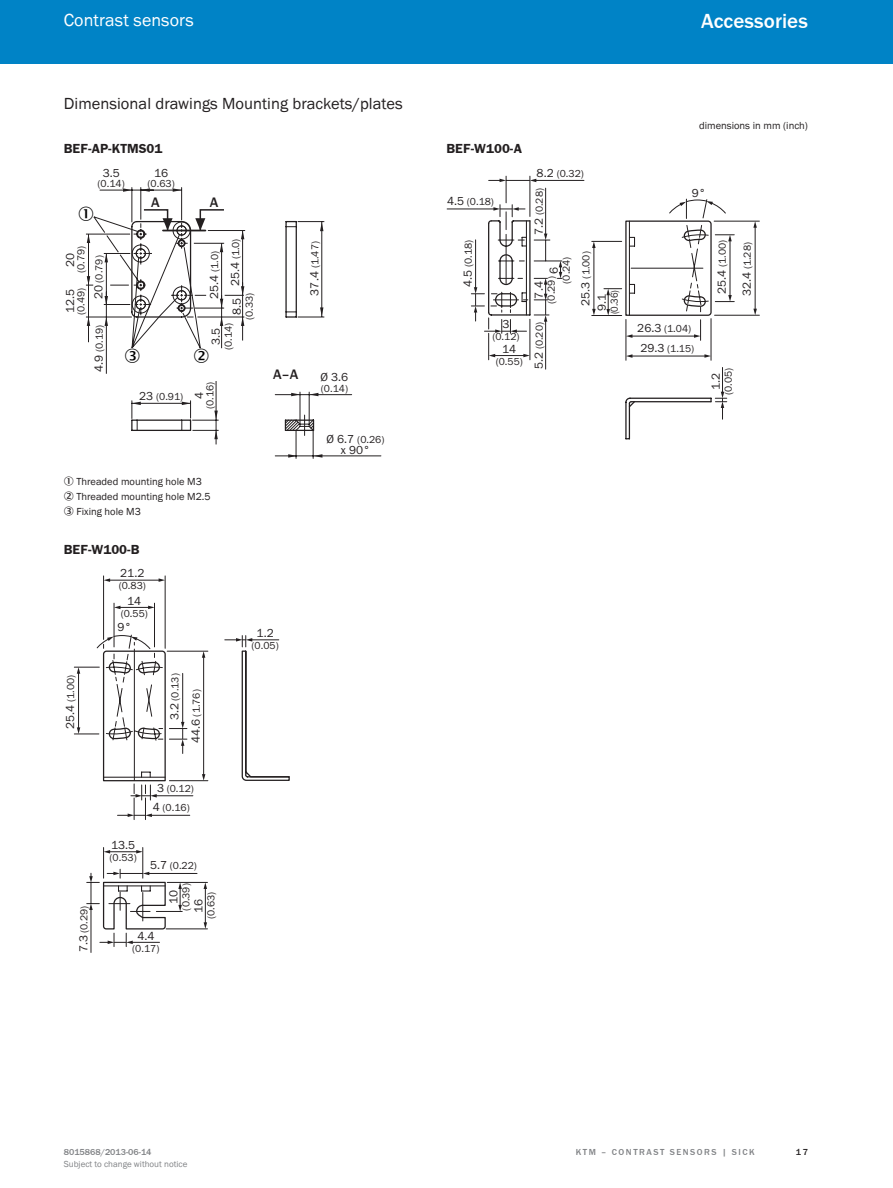
<style>
.page{position:relative;width:893px;height:1188px;background:#fff}
.page>*{position:absolute;margin:0;border:0;box-sizing:border-box;transform-origin:0 0}
.t1{font:500 21px "SICK Franklin";color:#fff}
.t2{font:18px "SICK Franklin";letter-spacing:.005em;color:#fff}
.t3{font:16.5px "SICK Franklin";letter-spacing:.005em;color:#231f20}
.t4{font:500 14.25px "SICK Franklin";color:#231f20}
.t5{font:700 13.5px "SICK Franklin";letter-spacing:.005em;color:#231f20}
.t6{font:12px "SICK Franklin";color:#231f20}
.t7{font:10.5px/20px "SICK Franklin";color:#231f20}
.t8{font:10.5px "SICK Franklin";color:#231f20;scale:.9 1}
.t9{font:500 9px "SICK Franklin";color:#808285}
.t10{font:9px "SICK Franklin";color:#808285}
.t11{font:500 9px "SICK Franklin";color:#231f20}
.s1{font-size:12px}
</style>
<div class="page">
<div style="left:0;top:0;width:893px;height:64px;background:#0083c6"></div>
<hr style="left:132px;top:188px;width:1px;height:34px;background:#231f20">
<svg style="left:123px;top:188px;width:58px;height:4px"></svg>
<hr style="left:100px;top:190px;width:32px;height:1px;background:#231f20">
<hr style="left:140px;top:188px;width:1px;height:31px;background:#231f20">
<hr style="left:181px;top:188px;width:1px;height:32px;background:#231f20">
<hr style="left:141px;top:190px;width:41px;height:1px;background:#231f20">
<hr style="left:132px;top:403px;width:59px;height:1px;background:#231f20">
<hr style="left:300px;top:392px;width:1px;height:32px;background:#231f20">
<hr style="left:309px;top:392px;width:1px;height:32px;background:#231f20">
<hr style="left:309px;top:394px;width:43px;height:1px;background:#231f20">
<hr style="left:313px;top:456px;width:68px;height:1px;background:#231f20">
<hr style="left:106px;top:317px;width:1px;height:57px;background:#231f20">
<hr style="left:208px;top:230px;width:37px;height:1px;background:#231f20">
<hr style="left:216px;top:381px;width:1px;height:39px;background:#231f20">
<hr style="left:321px;top:222px;width:1px;height:95px;background:#231f20">
<hr style="left:137px;top:430px;width:45px;height:1px;background:#231f20">
<hr style="left:137px;top:420px;width:45px;height:1px;background:#231f20">
<hr style="left:296px;top:227px;width:1px;height:85px;background:#231f20">
<hr style="left:285px;top:227px;width:2px;height:85px;background:#231f20">
<svg style="left:285px;top:221px;width:39px;height:10px"></svg>
<svg style="left:285px;top:307px;width:39px;height:11px"></svg>
<svg style="left:181px;top:401px;width:38px;height:43px"></svg>
<svg style="left:131px;top:401px;width:10px;height:30px"></svg>
<svg style="left:275px;top:415px;width:47px;height:43px"></svg>
<svg style="left:275px;top:393px;width:43px;height:3px"></svg>
<hr style="left:535px;top:180px;width:49px;height:1px;background:#231f20">
<hr style="left:447px;top:209px;width:48px;height:1px;background:#231f20">
<svg style="left:471px;top:176px;width:91px;height:184px"></svg>
<svg style="left:591px;top:199px;width:169px;height:220px"></svg>
<svg style="left:225px;top:636px;width:65px;height:145px"></svg>
<hr style="left:166px;top:929px;width:41px;height:1px;background:#231f20">
<hr style="left:167px;top:882px;width:40px;height:1px;background:#231f20">
<hr style="left:142px;top:848px;width:1px;height:30px;background:#231f20">
<hr style="left:103px;top:848px;width:1px;height:30px;background:#231f20">
<hr style="left:91px;top:909px;width:1px;height:43px;background:#231f20">
<hr style="left:148px;top:873px;width:49px;height:1px;background:#231f20">
<svg style="left:104px;top:850px;width:39px;height:4px"></svg>
<hr style="left:205px;top:888px;width:1px;height:36px;background:#231f20">
<svg style="left:204px;top:882px;width:3px;height:7px"></svg>
<svg style="left:204px;top:922px;width:3px;height:7px"></svg>
<svg style="left:87px;top:869px;width:95px;height:78px"></svg>
<svg style="left:74px;top:575px;width:134px;height:245px"></svg>
<svg style="left:86px;top:207px;width:158px;height:156px"></svg>
<h2 class="t2" style="left:64px;top:9px;width:131px">Contrast sensors</h2>
<h3 class="t3" style="left:64px;top:93px;width:340px">Dimensional drawings Mounting brackets/plates</h3>
<p class="t5" style="left:64px;top:141px;width:100px">BEF-AP-KTMS01</p>
<p class="t6" style="left:103px;top:165px;width:19px">3.5</p>
<p class="t7" style="left:98px;top:174px;width:29px">(0.14)</p>
<p class="t6" style="left:154px;top:165px;width:16px">16</p>
<p class="t7" style="left:148px;top:174px;width:29px">(0.63)</p>
<h3 class="t4" style="left:151px;top:193px;width:10px">A</h3>
<h3 class="t4" style="left:210px;top:193px;width:10px">A</h3>
<p class="t6" style="left:63px;top:267px;width:16px;rotate:-90deg">20</p>
<p class="t7" style="left:71px;top:273px;width:29px;rotate:-90deg">(0.79)</p>
<p class="t6" style="left:63px;top:313px;width:26px;rotate:-90deg">12.5</p>
<p class="t7" style="left:71px;top:315px;width:29px;rotate:-90deg">(0.49)</p>
<p class="t7" style="left:89px;top:299px;width:45px;rotate:-90deg"><span class="s1">20</span> (0.79)</p>
<p class="t7" style="left:90px;top:372px;width:49px;rotate:-90deg"><span class="s1">4.9</span> (0.19)</p>
<p class="t7" style="left:205px;top:299px;width:49px;rotate:-90deg"><span class="s1">25.4</span> (1.0)</p>
<p class="t7" style="left:226px;top:286px;width:49px;rotate:-90deg"><span class="s1">25.4</span> (1.0)</p>
<p class="t6" style="left:229px;top:315px;width:18px;rotate:-90deg">8.5</p>
<p class="t7" style="left:240px;top:320px;width:28px;rotate:-90deg">(0.33)</p>
<p class="t6" style="left:208px;top:345px;width:18px;rotate:-90deg">3.5</p>
<p class="t7" style="left:219px;top:350px;width:28px;rotate:-90deg">(0.14)</p>
<p class="t7" style="left:139px;top:387px;width:46px"><span class="s1">23</span> (0.91)</p>
<p class="t6" style="left:192px;top:399px;width:9px;rotate:-90deg">4</p>
<p class="t7" style="left:200px;top:409px;width:29px;rotate:-90deg">(0.16)</p>
<h3 class="t4" style="left:273px;top:365px;width:27px">A–A</h3>
<p class="t7" style="left:77px;top:475px;width:136px;line-height:14.7px">Threaded mounting hole M3<br>Threaded mounting hole M2.5</p>
<p class="t7" style="left:64px;top:501px;width:79px">✓ Fixing hole M3</p>
<p class="t5" style="left:64px;top:541px;width:77px">BEF-W100-B</p>
<p class="t6" style="left:120px;top:566px;width:26px">21.2</p>
<p class="t7" style="left:119px;top:576px;width:29px">(0.83)</p>
<p class="t6" style="left:127px;top:593px;width:16px">14</p>
<p class="t7" style="left:121px;top:603px;width:29px">(0.55)</p>
<p class="t7" style="left:61px;top:729px;width:55px;rotate:-90deg"><span class="s1">25.4</span> (1.00)</p>
<p class="t6" style="left:118px;top:620px;width:16px">9°</p>
<p class="t7" style="left:165px;top:720px;width:48px;rotate:-90deg"><span class="s1">3.2</span> (0.13)</p>
<p class="t7" style="left:187px;top:743px;width:55px;rotate:-90deg"><span class="s1">44.6</span> (1.76)</p>
<p class="t6" style="left:257px;top:626px;width:19px">1.2</p>
<p class="t7" style="left:252px;top:636px;width:29px">(0.05)</p>
<p class="t7" style="left:305px;top:296px;width:56px;rotate:-90deg"><span class="s1">37.4</span> (1.47)</p>
<p class="t6" style="left:321px;top:370px;width:29px">Ø 3.6</p>
<p class="t7" style="left:321px;top:378px;width:29px">(0.14)</p>
<p class="t7" style="left:327px;top:430px;width:59px"><span class="s1">Ø 6.7</span> (0.26)</p>
<p class="t6" style="left:341px;top:442px;width:31px">x 90°</p>
<p class="t7" style="left:74px;top:952px;width:48px;rotate:-90deg"><span class="s1">7.3</span> (0.29)</p>
<p class="t6" style="left:111px;top:837px;width:26px">13.5</p>
<p class="t7" style="left:110px;top:848px;width:29px">(0.53)</p>
<p class="t7" style="left:153px;top:778px;width:43px;text-align:center"><span class="s1">3</span> (0.12)<br><span class="s1">4</span> (0.16)</p>
<p class="t7" style="left:150px;top:856px;width:48px"><span class="s1">5.7</span> (0.22)</p>
<p class="t6" style="left:166px;top:904px;width:16px;rotate:-90deg">10</p>
<p class="t7" style="left:176px;top:911px;width:29px;rotate:-90deg">(0.39)</p>
<p class="t6" style="left:191px;top:913px;width:16px;rotate:-90deg">16</p>
<p class="t7" style="left:201px;top:919px;width:29px;rotate:-90deg">(0.63)</p>
<p class="t6" style="left:137px;top:928px;width:19px">4.4</p>
<p class="t7" style="left:132px;top:939px;width:29px">(0.17)</p>
<h1 class="t1" style="left:701px;top:8px;width:108px">ACCESSORIES</h1>
<p class="t5" style="left:446px;top:141px;width:77px">BEF-W100-A</p>
<p class="t7" style="left:447px;top:192px;width:48px"><span class="s1">4.5</span> (0.18)</p>
<p class="t7" style="left:458px;top:287px;width:48px;rotate:-90deg"><span class="s1">4.5</span> (0.18)</p>
<p class="t6" style="left:502px;top:317px;width:9px">3</p>
<p class="t7" style="left:492px;top:327px;width:29px">(0.12)</p>
<p class="t6" style="left:502px;top:341px;width:16px">14</p>
<p class="t7" style="left:496px;top:352px;width:29px">(0.55)</p>
<p class="t7" style="left:537px;top:163px;width:49px"><span class="s1">8.2</span> (0.32)</p>
<p class="t7" style="left:530px;top:235px;width:49px;rotate:-90deg"><span class="s1">7.2</span> (0.28)</p>
<p class="t7" style="left:544px;top:284px;width:29px;line-height:15px;text-indent:-20px;rotate:-90deg">(0.29) <span class="s1">6 </span>(0.24)</p>
<p class="t6" style="left:531px;top:299px;width:19px;rotate:-90deg">7.4</p>
<p class="t7" style="left:530px;top:369px;width:48px;rotate:-90deg"><span class="s1">5.2</span> (0.20)</p>
<p class="t7" style="left:576px;top:306px;width:56px;rotate:-90deg"><span class="s1">25.3</span> (1.00)</p>
<p class="t6" style="left:594px;top:311px;width:19px;rotate:-90deg">9.1</p>
<p class="t8" style="left:608px;top:314px;width:29px;rotate:-90deg">(0.36)</p>
<p class="t7" style="left:699px;top:116px;width:110px">dimensions in mm (inch)</p>
<p class="t6" style="left:692px;top:185px;width:16px">9°</p>
<p class="t7" style="left:637px;top:319px;width:59px"><span class="s1">26.3</span> (1.04)<br><span class="s1">29.3</span> (1.15)</p>
<p class="t7" style="left:712px;top:294px;width:55px;rotate:-90deg"><span class="s1">25.4</span> (1.00)</p>
<p class="t7" style="left:738px;top:296px;width:55px;rotate:-90deg"><span class="s1">32.4</span> (1.28)</p>
<p class="t6" style="left:708px;top:390px;width:19px;rotate:-90deg">1.2</p>
<p class="t7" style="left:718px;top:395px;width:29px;rotate:-90deg">(0.05)</p>
<p class="t9" style="left:64px;top:1146px;width:89px">8015868/2013-06-14</p>
<p class="t9" style="left:576px;top:1146px;width:78px">KTM – CO NT RAST</p>
<p class="t9" style="left:670px;top:1146px;width:86px">SE NSO RS | SICK</p>
<p class="t10" style="left:64px;top:1159px;width:125px">Subject to change without notice</p>
<p class="t11" style="left:796px;top:1146px;width:14px">17</p>
</div>
